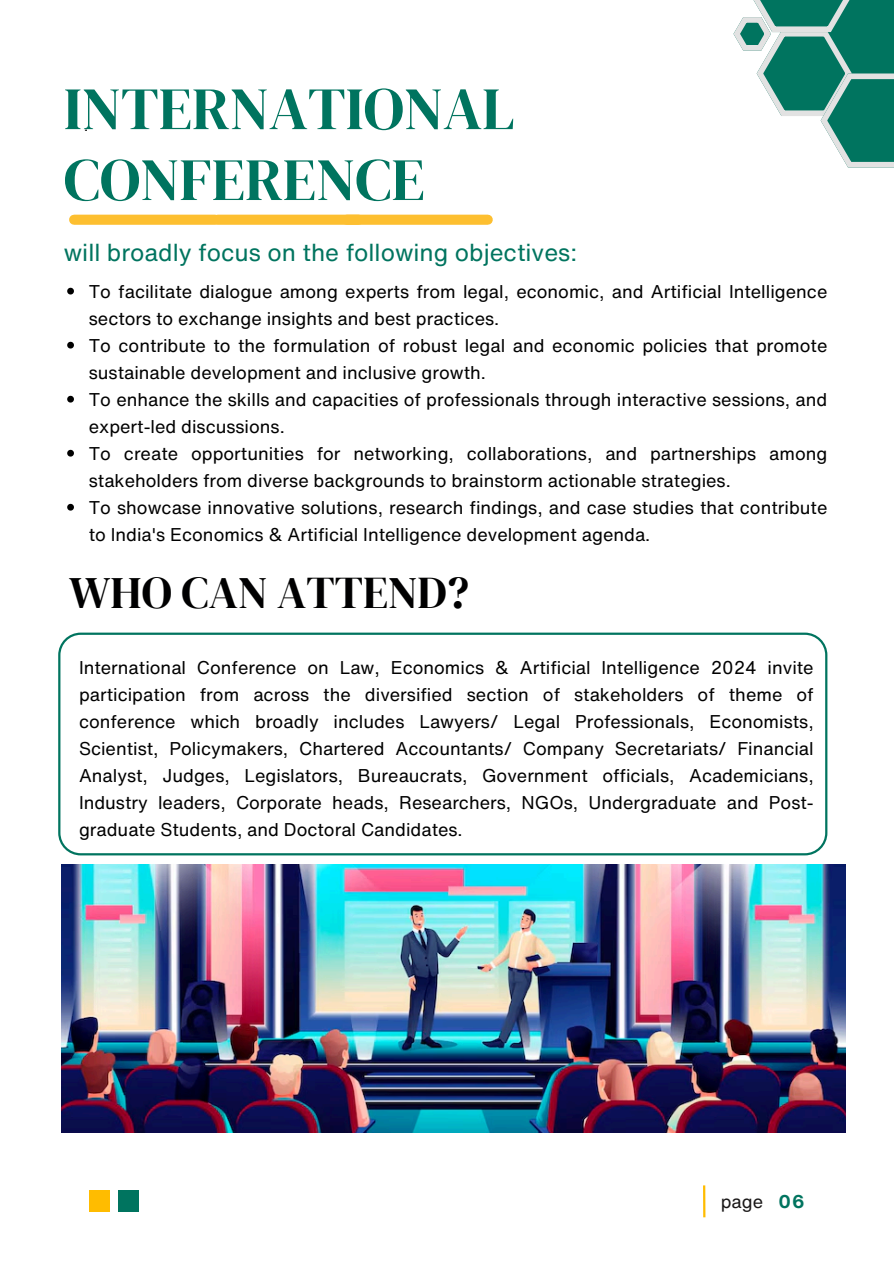
<style>
.page{position:relative;width:894px;height:1264px;background:#fff}
.page>*{position:absolute;margin:0;border:0;box-sizing:border-box;transform-origin:0 0}
.t1{font:60px "DM Serif Display";color:#00745f}
.t2{font:45px "DM Serif Display";color:#000001}
.t3{font:24px "Helvetica Now Text";color:#00745f}
.t4{font:18px/27px "Helvetica Now Text";color:#000}
.t5{font:18px "Helvetica Now Text";color:#191717}
.t6{font:700 18px "Helvetica Now Text";color:#00745f}
.t7{font:300 18px "Helvetica Now Text";color:#000}
</style>
<div class="page">
<svg style="left:67px;top:288px;width:7px;height:6px"></svg>
<svg style="left:67px;top:342px;width:7px;height:6px"></svg>
<svg style="left:67px;top:396px;width:7px;height:6px"></svg>
<svg style="left:67px;top:450px;width:7px;height:6px"></svg>
<svg style="left:67px;top:504px;width:7px;height:6px"></svg>
<svg style="left:58px;top:632px;width:769px;height:223px"></svg>
<img style="left:62px;top:864px;width:783px;height:268px">
<svg style="left:733px;top:0;width:160px;height:167px"></svg>
<div style="left:74px;top:215px;width:141px;height:10px;background:#fdbf30"></div>
<div style="left:218px;top:215px;width:140px;height:10px;background:#fdbf30"></div>
<div style="left:346px;top:215px;width:141px;height:10px;background:#fdbf30"></div>
<div style="left:89px;top:1190px;width:21px;height:21px;background:#ffbc00"></div>
<div style="left:118px;top:1190px;width:20px;height:21px;background:#00745f"></div>
<hr style="left:702px;top:1185px;width:3px;height:32px;background:#ffbc00">
<p class="t1" style="left:64px;top:67px;width:452px">INTERNATIONAL</p>
<h1 class="t7" style="left:84px;top:111px;width:6px">.</h1>
<p class="t1" style="left:64px;top:138px;width:362px">CONFERENCE</p>
<h3 class="t3" style="left:64px;top:235px;width:514px">will broadly focus on the following objectives:</h3>
<p class="t4" style="left:89px;top:277px;width:740px">To facilitate dialogue among experts from legal, economic, and Artificial Intelligence sectors to exchange insights and best practices.</p>
<p class="t4" style="left:89px;top:331px;width:740px">To contribute to the formulation of robust legal and economic policies that promote sustainable development and inclusive growth.</p>
<p class="t4" style="left:89px;top:385px;width:740px">To enhance the skills and capacities of professionals through interactive sessions, and expert-led discussions.</p>
<p class="t4" style="left:89px;top:439px;width:740px">To create opportunities for networking, collaborations, and partnerships among stakeholders from diverse backgrounds to brainstorm actionable strategies.</p>
<p class="t4" style="left:89px;top:493px;width:740px">To showcase innovative solutions, research findings, and case studies that contribute to India's Economics &amp; Artificial Intelligence development agenda.</p>
<p class="t2" style="left:69px;top:561px;width:402px">WHO CAN ATTEND?</p>
<p class="t4" style="left:79px;top:653px;width:736px;text-align:justify">International Conference on Law, Economics &amp; Artificial Intelligence 2024 invite participation from across the diversified section of stakeholders of theme of conference which broadly includes Lawyers/ Legal Professionals, Economists, Scientist, Policymakers, Chartered Accountants/ Company Secretariats/ Financial Analyst, Judges, Legislators, Bureaucrats, Government officials, Academicians, Industry leaders, Corporate heads, Researchers, NGOs, Undergraduate and Post&shy;graduate Students, and Doctoral Candidates.</p>
<p class="t5" style="left:720px;top:1188px;width:44px">page</p>
<p class="t6" style="left:778px;top:1188px;width:27px">06</p>
</div>
